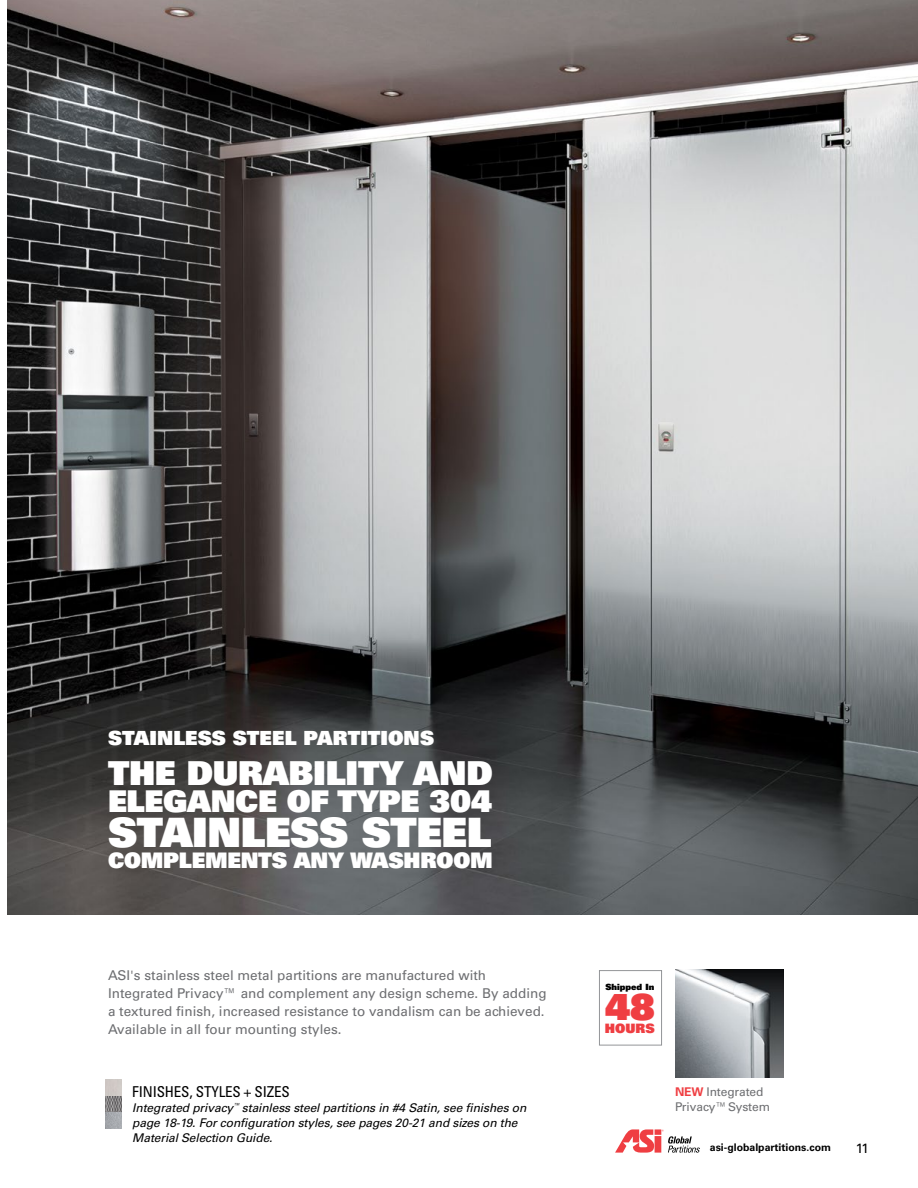
<style>
.page{position:relative;width:918px;height:1188px;background:#fff}
.page>*{position:absolute;margin:0;border:0;box-sizing:border-box;transform-origin:0 0}
.t1{font:40.5px "Univers LT Pro 85 X Black";letter-spacing:-.01em;color:#fff}
.t2{font:900 36px "Univers";color:#ef3e42}
.t3{font:33px "Univers LT Pro 85 X Black";letter-spacing:-.01em;color:#fff}
.t4{font:30px "Univers LT Pro 85 X Black";letter-spacing:-.01em;color:#fff}
.t5{font:21.45px "Univers LT Pro 85 X Black";letter-spacing:-.01em;color:#fff}
.t6{font:19.5px "Univers LT Pro 85 X Black";letter-spacing:.005em;color:#fff}
.t7{font:condensed 15px "Univers LT Pro";letter-spacing:-.01em;color:#000}
.t8{font:13.5px/18px "Univers LT Pro 55 Roman";color:#6d6e71}
.t9{font:13.5px "Univers LT Pro 55 Roman";color:#000}
.t10{font:900 12.9px "Univers";color:#ef3e42}
.t11{font:italic 12px/15px "Univers LT Pro 55";letter-spacing:-.01em;color:#000}
.t12{font:12px/15px "Univers LT Pro 55 Roman";letter-spacing:-.01em;color:#6d6e71}
.t13{font:700 10.5px "Univers LT Pro 65";color:#000}
.t14{font:900 8.55px "Univers";color:#000}
.s1{font-family:"Univers LT Pro 65";font-weight:700;color:#ef3e42}
</style>
<div class="page">
<img style="left:8px;top:0;width:910px;height:915px">
<div style="left:599px;top:970px;width:63px;height:75px;border:1px solid #939598"></div>
<img style="left:675px;top:970px;width:108px;height:108px">
<img style="left:106px;top:1095px;width:16px;height:17px">
<div style="left:106px;top:1079px;width:16px;height:16px;background:#d0c8c5"></div>
<div style="left:106px;top:1112px;width:16px;height:16px;background:#a7aaaf"></div>
<svg style="left:615px;top:1129px;width:85px;height:24px"></svg>
<h3 class="t6" style="left:108px;top:725px;width:328px">STAINLESS STEEL PARTITIONS</h3>
<h3 class="t3" style="left:108px;top:752px;width:386px">THE DURABILITY AND</h3>
<h3 class="t4" style="left:108px;top:782px;width:386px">ELEGANCE OF TYPE 304</h3>
<h1 class="t1" style="left:108px;top:806px;width:385px">STAINLESS STEEL</h1>
<h3 class="t5" style="left:108px;top:846px;width:386px">COMPLEMENTS ANY WASHROOM</h3>
<p class="t8" style="left:108px;top:966px;width:440px">ASI's stainless steel metal partitions are manufactured with Integrated Privacy™ and complement any design scheme. By adding a textured finish, increased resistance to vandalism can be achieved.<br>Available in all four mounting styles.</p>
<p class="t7" style="left:132px;top:1082px;width:159px">FINISHES, STYLES + SIZES</p>
<p class="t11" style="left:132px;top:1100px;width:396px">Integrated privacy<sup>™</sup> stainless steel partitions in #4 Satin, see finishes on page 18-19. For configuration styles, see pages 20-21 and sizes on the<br>Material Selection Guide.</p>
<p class="t14" style="left:605px;top:981px;width:50px">Shipped In</p>
<h2 class="t2" style="left:605px;top:984px;width:51px">48</h2>
<p class="t10" style="left:605px;top:1019px;width:51px">HOURS</p>
<p class="t12" style="left:675px;top:1084px;width:97px"><span class="s1">NEW</span> Integrated<br>Privacy™ System</p>
<p class="t13" style="left:710px;top:1140px;width:123px">asi-globalpartitions.com</p>
<p class="t9" style="left:856px;top:1138px;width:15px">11</p>
</div>
